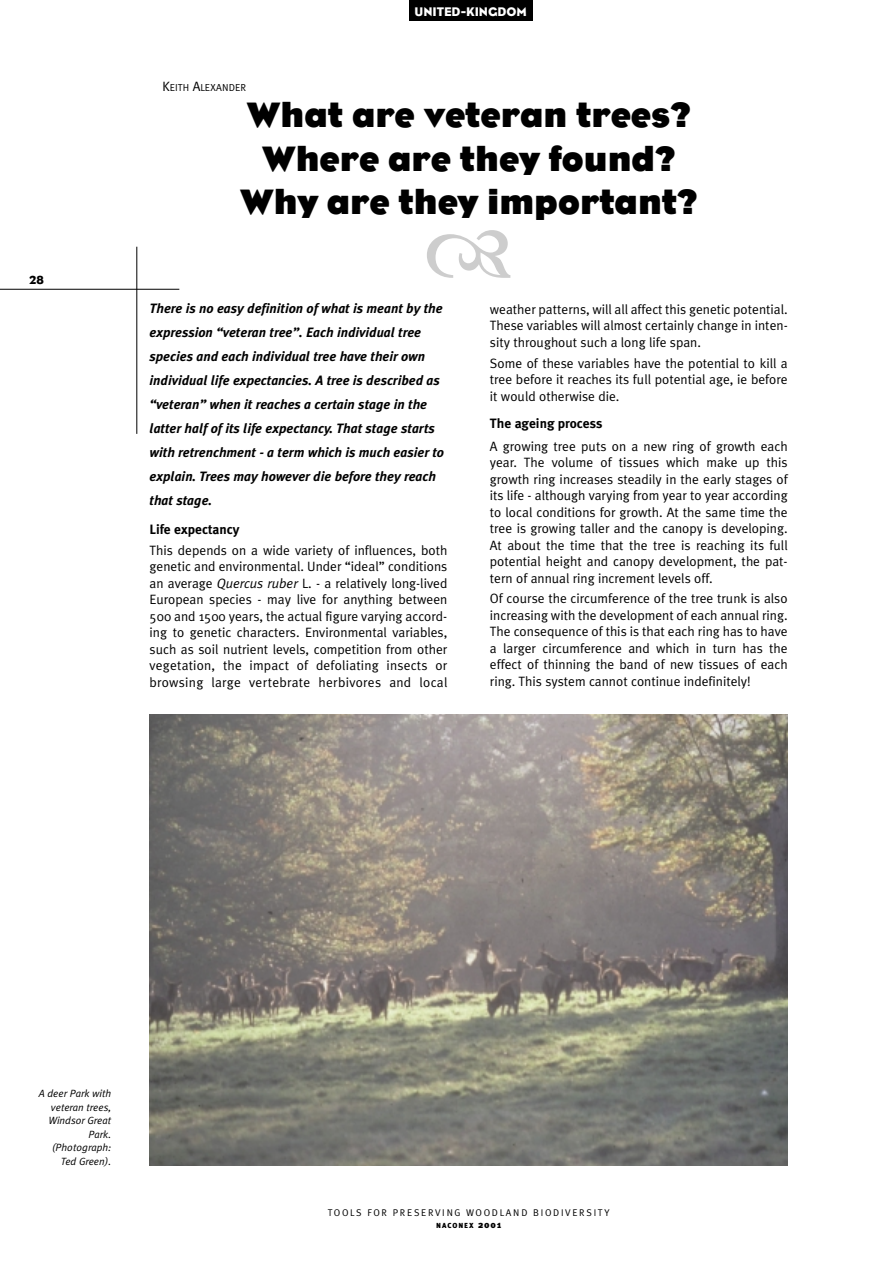
<style>
.page{position:relative;width:893px;height:1262px;background:#fff}
.page>*{position:absolute;margin:0;border:0;box-sizing:border-box;transform-origin:0 0}
.t1{font:700 36px/43.2px "Bureau Eagle";color:#000;text-align:center}
.t2{font:13.5px/16.5px "Meta Plus Normal";color:#000;text-align:justify}
.t3{font:italic 700 13.5px/24px "Meta Plus";color:#000}
.t4{font:700 13.5px "Meta Plus";color:#000}
.t5{font:12.75px "Bureau Eagle";color:#fff}
.t6{font:12px "Bureau Eagle";color:#000}
.t7{font:italic 10.5px/13.5px "Meta Plus Normal";color:#000;text-align:right}
.t8{font:10.2px "Meta Plus Normal";letter-spacing:.01em;color:#000}
.t9{font:9.75px "Meta Plus Normal";letter-spacing:.165em;color:#000}
.t10{font:900 7.35px "Meta Plus";letter-spacing:.135em;color:#000}
.s1{font-size:13.5px}
.s2{font-style:italic}
.s3{font-size:9.75px}
</style>
<div class="page">
<hr style="left:136px;top:247px;width:1px;height:187px;background:#000">
<div style="left:409px;top:0;width:123px;height:21px;background:#000"></div>
<img style="left:149px;top:714px;width:638px;height:451px">
<hr style="left:0;top:289px;width:179px;height:1px;background:#000">
<p class="t6" style="left:30px;top:275px;width:16px">28</p>
<p class="t8" style="left:162px;top:84px;width:85px"><span class="s1">K</span>EITH <span class="s1">A</span>LEXANDER</p>
<p class="t5" style="left:414px;top:7px;width:114px">UNITED-KINGDOM</p>
<h1 class="t1" style="left:240px;top:95px;width:458px">What are veteran trees?<br>Where are they found?<br>Why are they important?</h1>
<p class="t3" style="left:149px;top:297px;width:296px">There is no easy definition of what is meant by the expression “veteran tree”. Each individual tree species and each individual tree have their own individual life expectancies. A tree is described as “veteran” when it reaches a certain stage in the latter half of its life expectancy. That stage starts with retrenchment - a term which is much easier to explain. Trees may however die before they reach that stage.</p>
<p class="t4" style="left:149px;top:524px;width:91px">Life expectancy</p>
<p class="t2" style="left:149px;top:543px;width:299px">This depends on a wide variety of influences, both genetic and environmental. Under “ideal” conditions an average <span class="s2">Quercus ruber</span> L. - a relatively long-lived European species - may live for anything between 500 and 1500 years, the actual figure varying accord&shy;ing to genetic characters. Environmental variables, such as soil nutrient levels, competition from other vegetation, the impact of defoliating insects or browsing large vertebrate herbivores and local</p>
<p class="t2" style="left:490px;top:302px;width:299px">weather patterns, will all affect this genetic potential.<br>These variables will almost certainly change in inten&shy;sity throughout such a long life span.</p>
<p class="t2" style="left:490px;top:356px;width:299px">Some of these variables have the potential to kill a tree before it reaches its full potential age, ie before it would otherwise die.</p>
<p class="t4" style="left:490px;top:418px;width:114px">The ageing process</p>
<p class="t2" style="left:490px;top:439px;width:299px">A growing tree puts on a new ring of growth each year. The volume of tissues which make up this growth ring increases steadily in the early stages of its life - although varying from year to year according to local conditions for growth. At the same time the tree is growing taller and the canopy is developing.<br>At about the time that the tree is reaching its full potential height and canopy development, the pat&shy;tern of annual ring increment levels off.</p>
<p class="t2" style="left:490px;top:592px;width:299px">Of course the circumference of the tree trunk is also increasing with the development of each annual ring.<br>The consequence of this is that each ring has to have a larger circumference and which in turn has the effect of thinning the band of new tissues of each ring. This system cannot continue indefinitely!</p>
<p class="t7" style="left:39px;top:1088px;width:74px">A deer Park with veteran trees,<br>Windsor Great<br>Park. (Photograph:<br>Ted Green).</p>
<p class="t9" style="left:328px;top:1208px;width:283px">TOOLS FOR PRESERVING WOODLAND BIODIVERSITY</p>
<p class="t10" style="left:436px;top:1222px;width:66px">NACONEX <span class="s3">2001</span></p>
</div>
